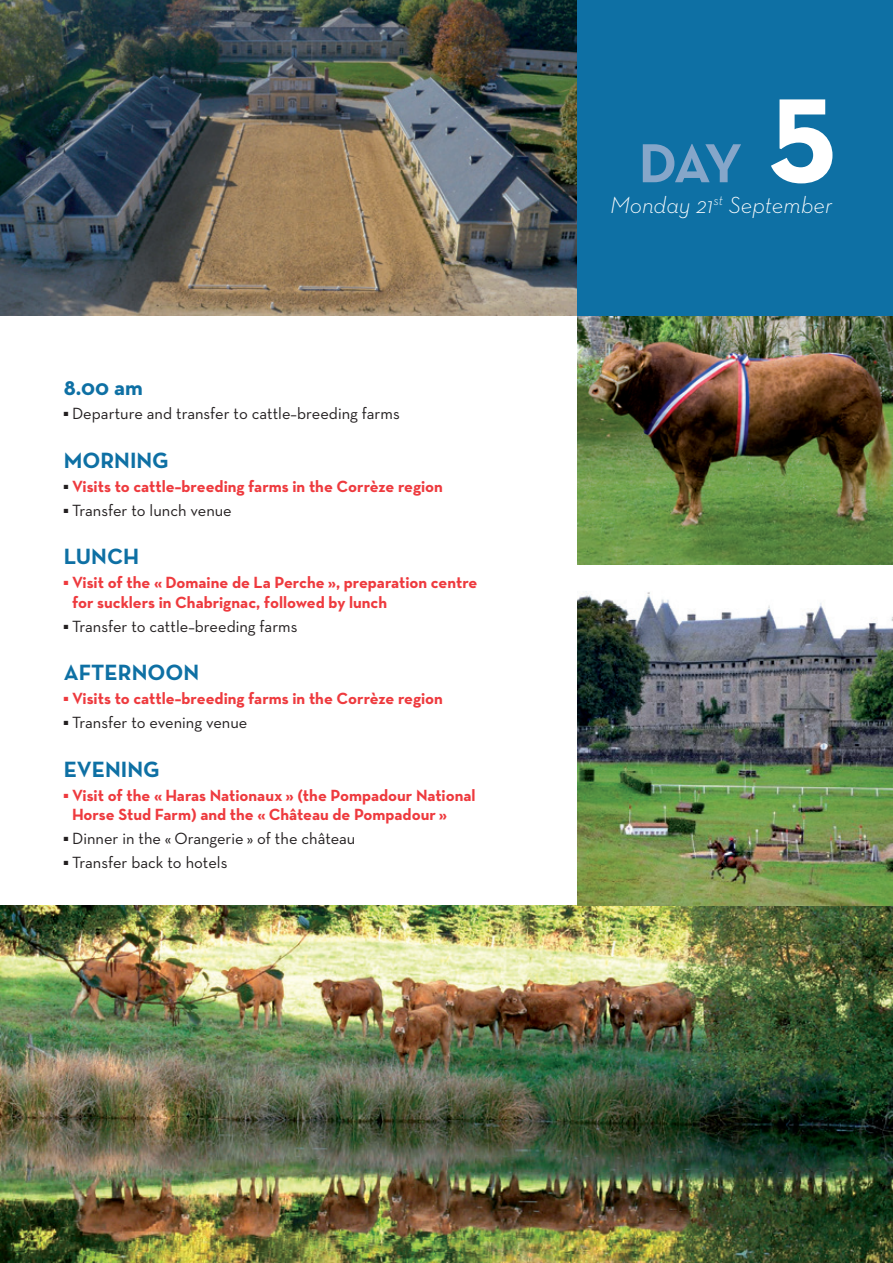
<style>
.page{position:relative;width:893px;height:1263px;background:#fff}
.page>*{position:absolute;margin:0;border:0;box-sizing:border-box;transform-origin:0 0}
.t1{font:700 55.95px "Neutra Text";color:#86a6c9}
.t2{font:italic 300 23.7px "Neutra Text";color:#fff}
.t3{font:700 22.5px "Neutra Text";color:#0e70a4}
.t4{font:700 16.5px/19.8px "Neutra Text";color:#ee3a3e}
.t5{font:16.5px "Neutra Text";color:#231f20}
</style>
<div class="page">
<img style="left:577px;top:316px;width:316px;height:590px">
<img style="left:0;top:906px;width:893px;height:357px">
<img style="left:0;top:0;width:577px;height:316px">
<div style="left:577px;top:0;width:316px;height:316px;background:#0e70a4"></div>
<svg style="left:771px;top:99px;width:61px;height:84px"></svg>
<h3 class="t3" style="left:64px;top:374px;width:81px">8.00 am</h3>
<p class="t5" style="left:64px;top:404px;width:337px">■ Departure and transfer to cattle–breeding farms</p>
<h3 class="t3" style="left:64px;top:446px;width:107px">MORNING</h3>
<p class="t4" style="left:64px;top:476px;width:381px"><sup>■</sup> Visits to cattle–breeding farms in the Corrèze region</p>
<p class="t5" style="left:64px;top:500px;width:170px">■ Transfer to lunch venue</p>
<h3 class="t3" style="left:64px;top:542px;width:77px">LUNCH</h3>
<p class="t4" style="left:72px;top:572px;width:407px;text-indent:-8px">■ Visit of the « Domaine de La Perche », preparation centre for sucklers in Chabrignac, followed by lunch</p>
<p class="t5" style="left:64px;top:616px;width:235px">■ Transfer to cattle–breeding farms</p>
<h3 class="t3" style="left:64px;top:658px;width:137px">AFTERNOON</h3>
<p class="t4" style="left:64px;top:688px;width:381px">■ Visits to cattle–breeding farms in the Corrèze region</p>
<p class="t5" style="left:64px;top:713px;width:185px">■ Transfer to evening venue</p>
<h3 class="t3" style="left:64px;top:755px;width:97px">EVENING</h3>
<p class="t4" style="left:72px;top:785px;width:405px;text-indent:-8px">■ Visit of the « Haras Nationaux » (the Pompadour National<br>Horse Stud Farm) and the « Château de Pompadour »</p>
<p class="t5" style="left:64px;top:829px;width:293px">■ Dinner in the « Orangerie » of the château</p>
<p class="t5" style="left:64px;top:853px;width:165px">■ Transfer back to hotels</p>
<h1 class="t1" style="left:639px;top:128px;width:105px">DAY</h1>
<h2 class="t2" style="left:610px;top:190px;width:224px">Monday 21<sup>st</sup> September</h2>
</div>
